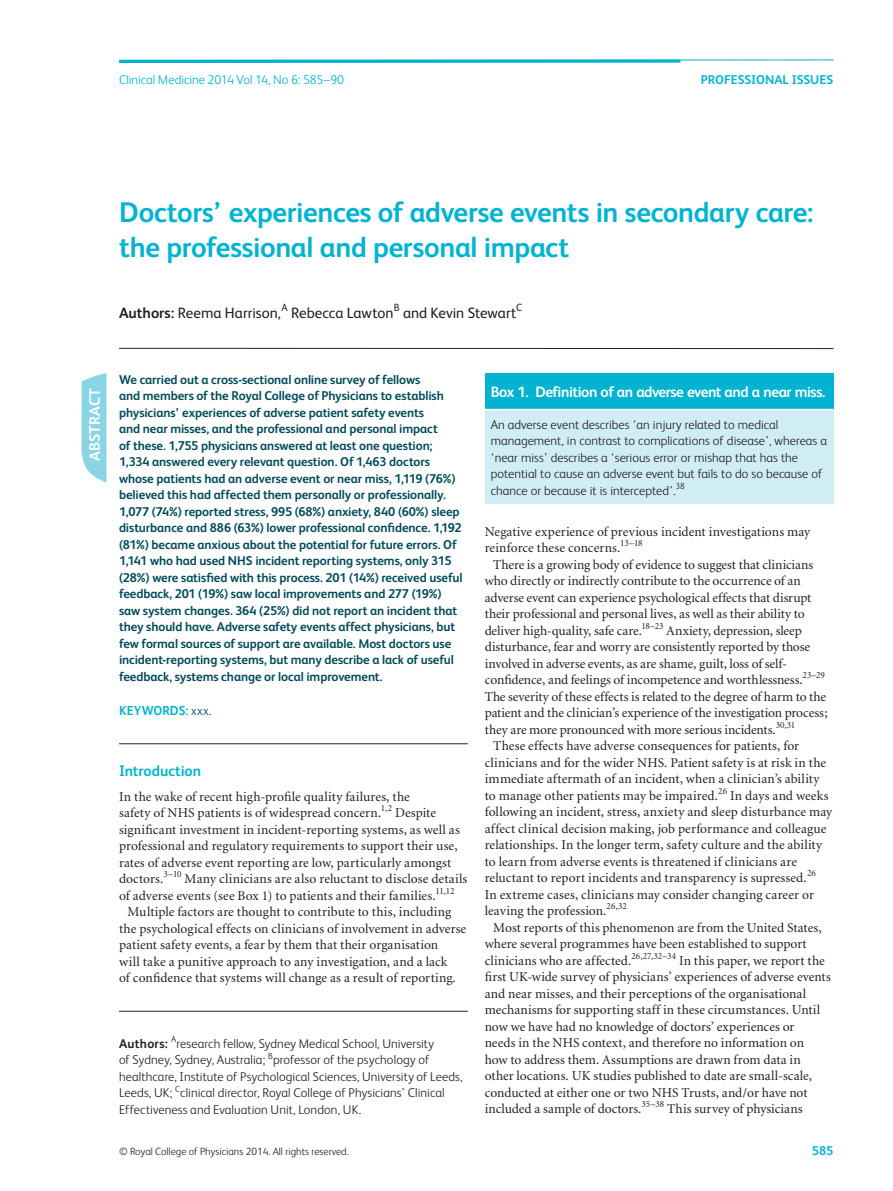
<style>
.page{position:relative;width:893px;height:1191px;background:#fff}
.page>*{position:absolute;margin:0;border:0;box-sizing:border-box;transform-origin:0 0}
.t1{font:700 28.5px/34.5px "FS Albert";letter-spacing:-.01em;color:#00b4d1}
.t2{font:15px "FS Albert";color:#231f20}
.t3{font:700 15px "FS Albert";letter-spacing:-.03em;color:#fff}
.t4{font:700 15px "FS Albert";letter-spacing:-.005em;color:#00b4d1}
.t5{font:700 15px "FS Albert";color:#fff}
.t6{font:13.5px/16.5px "Minion";color:#231f20}
.t7{font:13.5px "Minion";letter-spacing:-.02em;color:#231f20}
.t8{font:700 13.05px "FS Albert";letter-spacing:.005em;color:#00b4d1}
.t9{font:700 12.75px/16.5px "FS Albert";letter-spacing:-.01em;color:#004b5a}
.t10{font:300 12.75px/16.5px "FS Albert";color:#231f20}
.t11{font:300 12.75px "FS Albert";letter-spacing:-.005em;color:#00b4d1}
.t12{font:700 12.75px "FS Albert";color:#00b4d1}
.t13{font:300 10.5px "FS Albert";color:#231f20}
.t14{font:10.5px "FS Albert";color:#231f20}
.s1{font-weight:700}
.s2{font-size:13.05px}
.s3{font-weight:300;font-size:12.75px;color:#00485f}
.s4{font-size:15.3px}
</style>
<div class="page">
<hr style="left:119px;top:60px;width:561px;height:3px;background:#00b4d1">
<hr style="left:119px;top:60px;width:714px;height:1px;background:#00b4d1">
<hr style="left:119px;top:348px;width:714px;height:1px;background:#231f20">
<hr style="left:119px;top:1011px;width:349px;height:1px;background:#231f20">
<hr style="left:119px;top:743px;width:349px;height:1px;background:#231f20">
<svg style="left:81px;top:373px;width:25px;height:110px;background:#99d9e8"></svg>
<div style="left:485px;top:373px;width:348px;height:36px;background:#00b4d1"></div>
<div style="left:485px;top:409px;width:348px;height:94px;background:#d0ecf4"></div>
<hr style="left:485px;top:409px;width:348px;height:1px;background:#fff">
<p class="t11" style="left:119px;top:75px;width:227px">Clinical Medicine 2014 Vol 14, No 6: 585–90</p>
<p class="t12" style="left:701px;top:74px;width:134px">PROFESSIONAL ISSUES</p>
<h1 class="t1" style="left:119px;top:198px;width:696px">Doctors’ experiences of adverse events in secondary care: the professional and personal impact</h1>
<p class="t2" style="left:119px;top:308px;width:163px"><span class="s1">Authors:</span> Reema Harrison,</p>
<p class="t14" style="left:282px;top:304px;width:8px">A</p>
<p class="t2" style="left:291px;top:308px;width:104px">Rebecca Lawton</p>
<p class="t14" style="left:394px;top:304px;width:7px">B</p>
<p class="t2" style="left:403px;top:308px;width:115px">and Kevin Stewart</p>
<p class="t14" style="left:516px;top:304px;width:8px">C</p>
<p class="t5" style="left:88px;top:461px;width:75px;rotate:-90deg">ABSTRACT</p>
<p class="t9" style="left:119px;top:372px;width:345px">We carried out a cross-sectional online survey of fellows<br>and members of the Royal College of Physicians to establish physicians’ experiences of adverse patient safety events<br>and near misses, and the professional and personal impact<br>of these. 1,755 physicians answered at least one question; 1,334 answered every relevant question. Of 1,463 doctors whose patients had an adverse event or near miss, 1,119 (76%) believed this had affected them personally or professionally.<br>1,077 (74%) reported stress, 995 (68%) anxiety, 840 (60%) sleep disturbance and 886 (63%) lower professional confidence. 1,192 (81%) became anxious about the potential for future errors. Of 1,141 who had used NHS incident reporting systems, only 315 (28%) were satisfied with this process. 201 (14%) received useful feedback, 201 (19%) saw local improvements and 277 (19%) saw system changes. 364 (25%) did not report an incident that they should have. Adverse safety events affect physicians, but few formal sources of support are available. Most doctors use incident-reporting systems, but many describe a lack of useful feedback, systems change or local improvement<span class="s2">.</span></p>
<p class="t8" style="left:119px;top:705px;width:94px">KEYWORDS: <span class="s3">xxx.</span></p>
<p class="t4" style="left:119px;top:764px;width:84px"><span class="s4">I</span>ntroduction</p>
<p class="t6" style="left:119px;top:789px;width:292px">In the wake of recent high-profile quality failures, the</p>
<p class="t6" style="left:119px;top:806px;width:319px">safety of NHS patients is of widespread concern.<sup>1,2</sup> Despite</p>
<p class="t6" style="left:119px;top:822px;width:342px">significant investment in incident-reporting systems, as well as</p>
<p class="t6" style="left:119px;top:839px;width:340px">professional and regulatory requirements to support their use,</p>
<p class="t6" style="left:119px;top:855px;width:334px">rates of adverse event reporting are low, particularly amongst</p>
<p class="t6" style="left:119px;top:872px;width:350px">doctors.<sup>3–10</sup> Many clinicians are also reluctant to disclose details</p>
<p class="t6" style="left:119px;top:888px;width:337px">of adverse events (see Box 1) to patients and their families.<sup>11,12</sup></p>
<p class="t6" style="left:128px;top:905px;width:325px">Multiple factors are thought to contribute to this, including</p>
<p class="t6" style="left:119px;top:921px;width:349px">the psychological effects on clinicians of involvement in adverse</p>
<p class="t6" style="left:119px;top:938px;width:321px">patient safety events, a fear by them that their organisation</p>
<p class="t6" style="left:119px;top:954px;width:330px">will take a punitive approach to any investigation, and a lack</p>
<p class="t6" style="left:119px;top:971px;width:338px">of confidence that systems will change as a result of reporting.</p>
<p class="t10" style="left:119px;top:1036px;width:345px"><span class="s1">Authors:</span> <sup>A</sup>research fellow, Sydney Medical School, University<br>of Sydney, Sydney, Australia; <sup>B</sup>professor of the psychology of healthcare, Institute of Psychological Sciences, University of Leeds, Leeds, UK; <sup>C</sup>clinical director, Royal College of Physicians’ Clinical Effectiveness and Evaluation Unit, London, UK.</p>
<p class="t3" style="left:491px;top:386px;width:336px">Box 1. Definition of an adverse event and a near miss.</p>
<p class="t10" style="left:491px;top:417px;width:338px">An adverse event describes ‘an injury related to medical management, in contrast to complications of disease’, whereas a ‘near miss’ describes a ‘serious error or mishap that has the potential to cause an adverse event but fails to do so because of chance or because it is intercepted’.<sup>38</sup></p>
<p class="t6" style="left:485px;top:524px;width:327px">Negative experience of previous incident investigations may reinforce these concerns.<sup>13–18</sup></p>
<p class="t6" style="left:493px;top:557px;width:322px">There is a growing body of evidence to suggest that clinicians</p>
<p class="t6" style="left:485px;top:573px;width:318px">who directly or indirectly contribute to the occurrence of an</p>
<p class="t6" style="left:485px;top:590px;width:328px">adverse event can experience psychological effects that disrupt</p>
<p class="t6" style="left:485px;top:606px;width:321px">their professional and personal lives, as well as their ability to</p>
<p class="t6" style="left:485px;top:623px;width:319px">deliver high-quality, safe care.<sup>18–23</sup> Anxiety, depression, sleep</p>
<p class="t6" style="left:485px;top:639px;width:327px">disturbance, fear and worry are consistently reported by those</p>
<p class="t6" style="left:485px;top:656px;width:304px">involved in adverse events, as are shame, guilt, loss of self-</p>
<p class="t6" style="left:485px;top:672px;width:342px">confidence, and feelings of incompetence and worthlessness.<sup>23–29</sup></p>
<p class="t6" style="left:485px;top:689px;width:343px">The severity of these effects is related to the degree of harm to the</p>
<p class="t6" style="left:485px;top:705px;width:344px">patient and the clinician’s experience of the investigation process;</p>
<p class="t7" style="left:485px;top:724px;width:312px">they are more pronounced with more serious incidents.<sup>30,31</sup></p>
<p class="t6" style="left:493px;top:738px;width:307px">These effects have adverse consequences for patients, for</p>
<p class="t6" style="left:485px;top:755px;width:343px">clinicians and for the wider NHS. Patient safety is at risk in the</p>
<p class="t6" style="left:485px;top:771px;width:336px">immediate aftermath of an incident, when a clinician’s ability</p>
<p class="t6" style="left:485px;top:788px;width:345px">to manage other patients may be impaired.<sup>26</sup> In days and weeks</p>
<p class="t6" style="left:485px;top:804px;width:349px">following an incident, stress, anxiety and sleep disturbance may</p>
<p class="t6" style="left:485px;top:821px;width:343px">affect clinical decision making, job performance and colleague</p>
<p class="t6" style="left:485px;top:837px;width:339px">relationships. In the longer term, safety culture and the ability</p>
<p class="t6" style="left:485px;top:854px;width:314px">to learn from adverse events is threatened if clinicians are</p>
<p class="t6" style="left:485px;top:870px;width:333px">reluctant to report incidents and transparency is supressed.<sup>26</sup></p>
<p class="t6" style="left:485px;top:887px;width:331px">In extreme cases, clinicians may consider changing career or</p>
<p class="t6" style="left:485px;top:903px;width:144px">leaving the profession.<sup>26,32</sup></p>
<p class="t6" style="left:493px;top:920px;width:330px">Most reports of this phenomenon are from the United States,</p>
<p class="t6" style="left:485px;top:936px;width:324px">where several programmes have been established to support</p>
<p class="t6" style="left:485px;top:953px;width:342px">clinicians who are affected.<sup>26,27,32–34</sup> In this paper, we report the</p>
<p class="t6" style="left:485px;top:969px;width:348px">first UK-wide survey of physicians’ experiences of adverse events</p>
<p class="t6" style="left:485px;top:986px;width:323px">and near misses, and their perceptions of the organisational</p>
<p class="t6" style="left:485px;top:1002px;width:337px">mechanisms for supporting staff in these circumstances. Until</p>
<p class="t6" style="left:485px;top:1019px;width:311px">now we have had no knowledge of doctors’ experiences or</p>
<p class="t6" style="left:485px;top:1035px;width:321px">needs in the NHS context, and therefore no information on</p>
<p class="t6" style="left:485px;top:1052px;width:318px">how to address them. Assumptions are drawn from data in</p>
<p class="t6" style="left:485px;top:1068px;width:329px">other locations. UK studies published to date are small-scale,</p>
<p class="t6" style="left:485px;top:1085px;width:324px">conducted at either one or two NHS Trusts, and/or have not</p>
<p class="t6" style="left:485px;top:1101px;width:319px">included a sample of doctors.<sup>35–38</sup> This survey of physicians</p>
<p class="t13" style="left:119px;top:1147px;width:231px">© Royal College of Physicians 2014. All rights reserved.</p>
<p class="t12" style="left:812px;top:1145px;width:23px">585</p>
</div>
